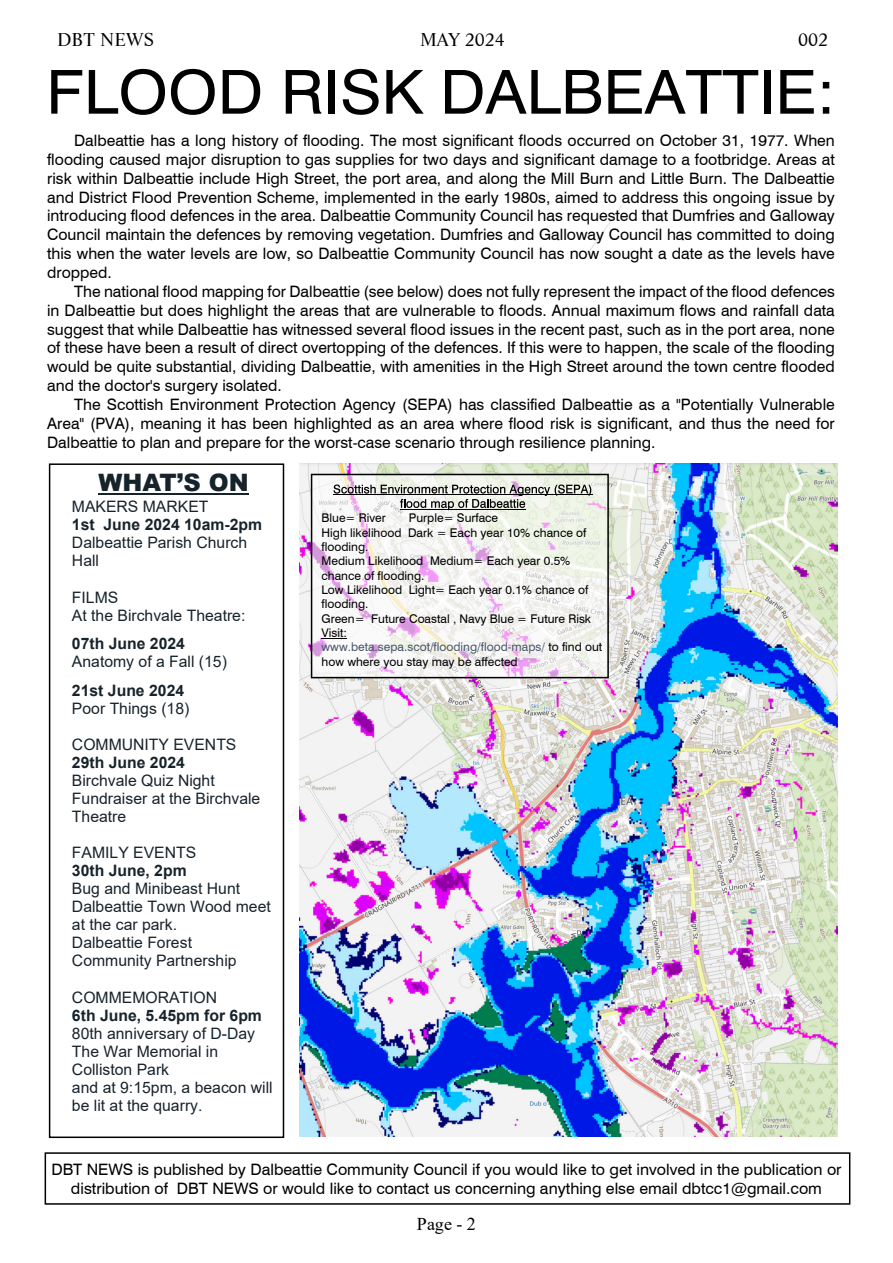
<style>
.page{position:relative;width:893px;height:1263px;background:#fff}
.page>*{position:absolute;margin:0;border:0;box-sizing:border-box;transform-origin:0 0}
.t1{font:60.75px "Swiss 721 BT";color:#000;scale:1.06 1}
.t2{font:900 24px "Arial";color:#17232b}
.t3{font:18px "Life BT";color:#000}
.t4{font:18px "Times New Roman";color:#000}
.t5{font:15.75px/18.9px "Swiss 721 BT";color:#000;text-align:justify}
.t6{font:15.75px/18px "Arial";color:#17232b}
.t7{font:700 15.75px "Arial";color:#17232b}
.t8{font:12px/14.4px "Swiss 721 BT";color:#000}
.s1{color:#475669}
</style>
<div class="page">
<svg style="left:584px;top:205px;width:38px;height:54px"></svg>
<div style="left:49px;top:463px;width:235px;height:675px;border:2px solid #000"></div>
<hr style="left:99px;top:494px;width:150px;height:1px;background:#17232b">
<div style="left:45px;top:1152px;width:805px;height:53px;background:#fff;border:2px solid #000"></div>
<img style="left:300px;top:464px;width:538px;height:672px">
<div style="left:311px;top:474px;width:298px;height:204px;background:#fff;border:2px solid #000;opacity:.6"></div>
<hr style="left:333px;top:495px;width:259px;height:1px;background:#000">
<svg style="left:333px;top:484px;width:258px;height:26px"></svg>
<hr style="left:400px;top:509px;width:125px;height:1px;background:#000">
<svg style="left:322px;top:638px;width:25px;height:1px"></svg>
<p class="t3" style="left:57px;top:33px;width:99px">DBT NEWS</p>
<p class="t3" style="left:420px;top:33px;width:86px">MAY 2024</p>
<p class="t3" style="left:798px;top:33px;width:31px">002</p>
<h1 class="t1" style="left:46px;top:67px;width:746px">FLOOD RISK DALBEATTIE:</h1>
<p class="t5" style="left:47px;top:132px;width:789px;text-indent:27px">Dalbeattie has a long history of flooding. The most significant floods occurred on October 31, 1977. When flooding caused major disruption to gas supplies for two days and significant damage to a footbridge. Areas at risk within Dalbeattie include High Street, the port area, and along the Mill Burn and Little Burn. The Dalbeattie and District Flood Prevention Scheme, implemented in the early 1980s, aimed to address this ongoing issue by introducing flood defences in the area. Dalbeattie Community Council has requested that Dumfries and Galloway Council maintain the defences by removing vegetation. Dumfries and Galloway Council has committed to doing this when the water levels are low, so Dalbeattie Community Council has now sought a date as the levels have dropped.</p>
<p class="t5" style="left:47px;top:283px;width:789px;text-indent:27px">The national flood mapping for Dalbeattie (see below) does not fully represent the impact of the flood defences in Dalbeattie but does highlight the areas that are vulnerable to floods. Annual maximum flows and rainfall data suggest that while Dalbeattie has witnessed several flood issues in the recent past, such as in the port area, none of these have been a result of direct overtopping of the defences. If this were to happen, the scale of the flooding would be quite substantial, dividing Dalbeattie, with amenities in the High Street around the town centre flooded and the doctor's surgery isolated.</p>
<p class="t5" style="left:47px;top:396px;width:789px;text-indent:27px">The Scottish Environment Protection Agency (SEPA) has classified Dalbeattie as a "Potentially Vulnerable Area" (PVA), meaning it has been highlighted as an area where flood risk is significant, and thus the need for Dalbeattie to plan and prepare for the worst-case scenario through resilience planning.</p>
<h2 class="t2" style="left:99px;top:473px;width:152px">WHAT’S ON</h2>
<p class="t6" style="left:72px;top:499px;width:138px">MAKERS MARKET</p>
<p class="t7" style="left:72px;top:519px;width:192px">1st June 2024 10am-2pm</p>
<p class="t6" style="left:72px;top:535px;width:177px">Dalbeattie Parish Church<br>Hall</p>
<p class="t6" style="left:72px;top:589px;width:175px">FILMS<br>At the Birchvale Theatre:</p>
<p class="t7" style="left:72px;top:638px;width:115px">07th June 2024</p>
<p class="t6" style="left:72px;top:654px;width:157px">Anatomy of a Fall (15)</p>
<p class="t7" style="left:72px;top:684px;width:114px">21st June 2024</p>
<p class="t6" style="left:72px;top:700px;width:119px">Poor Things (18)</p>
<p class="t6" style="left:72px;top:737px;width:166px">COMMUNITY EVENTS</p>
<p class="t7" style="left:72px;top:756px;width:115px">29th June 2024</p>
<p class="t6" style="left:72px;top:773px;width:190px">Birchvale Quiz Night<br>Fundraiser at the Birchvale<br>Theatre</p>
<p class="t6" style="left:72px;top:845px;width:126px">FAMILY EVENTS</p>
<p class="t7" style="left:72px;top:865px;width:116px">30th June, 2pm</p>
<p class="t6" style="left:72px;top:881px;width:200px">Bug and Minibeast Hunt<br>Dalbeattie Town Wood meet at the car park.<br>Dalbeattie Forest<br>Community Partnership</p>
<p class="t6" style="left:72px;top:989px;width:147px">COMMEMORATION</p>
<p class="t7" style="left:72px;top:1009px;width:191px">6th June, 5.45pm for 6pm</p>
<p class="t6" style="left:72px;top:1025px;width:202px">80th anniversary of D-Day<br>The War Memorial in<br>Colliston Park<br>and at 9:15pm, a beacon will be lit at the quarry.</p>
<p class="t8" style="left:322px;top:512px;width:282px;text-indent:87px">Purple= Surface<br>High likelihood Dark = Each year 10% chance of flooding.<br>Medium Likelihood Medium= Each year 0.5% chance of flooding.<br>Low Likelihood Light= Each year 0.1% chance of flooding.<br>Green= Future Coastal , Navy Blue = Future Risk<br>Visit:<br><span class="s1">www.beta.sepa.scot/flooding/flood-maps/</span> to find out how where you stay may be affected</p>
<p class="t8" style="left:322px;top:512px;width:66px">Blue= River</p>
<p class="t5" style="left:51px;top:1162px;width:792px;text-align:center">DBT NEWS is published by Dalbeattie Community Council if you would like to get involved in the publication or distribution of DBT NEWS or would like to contact us concerning anything else email dbtcc1@gmail.com</p>
<p class="t4" style="left:417px;top:1217px;width:61px">Page - 2</p>
</div>
